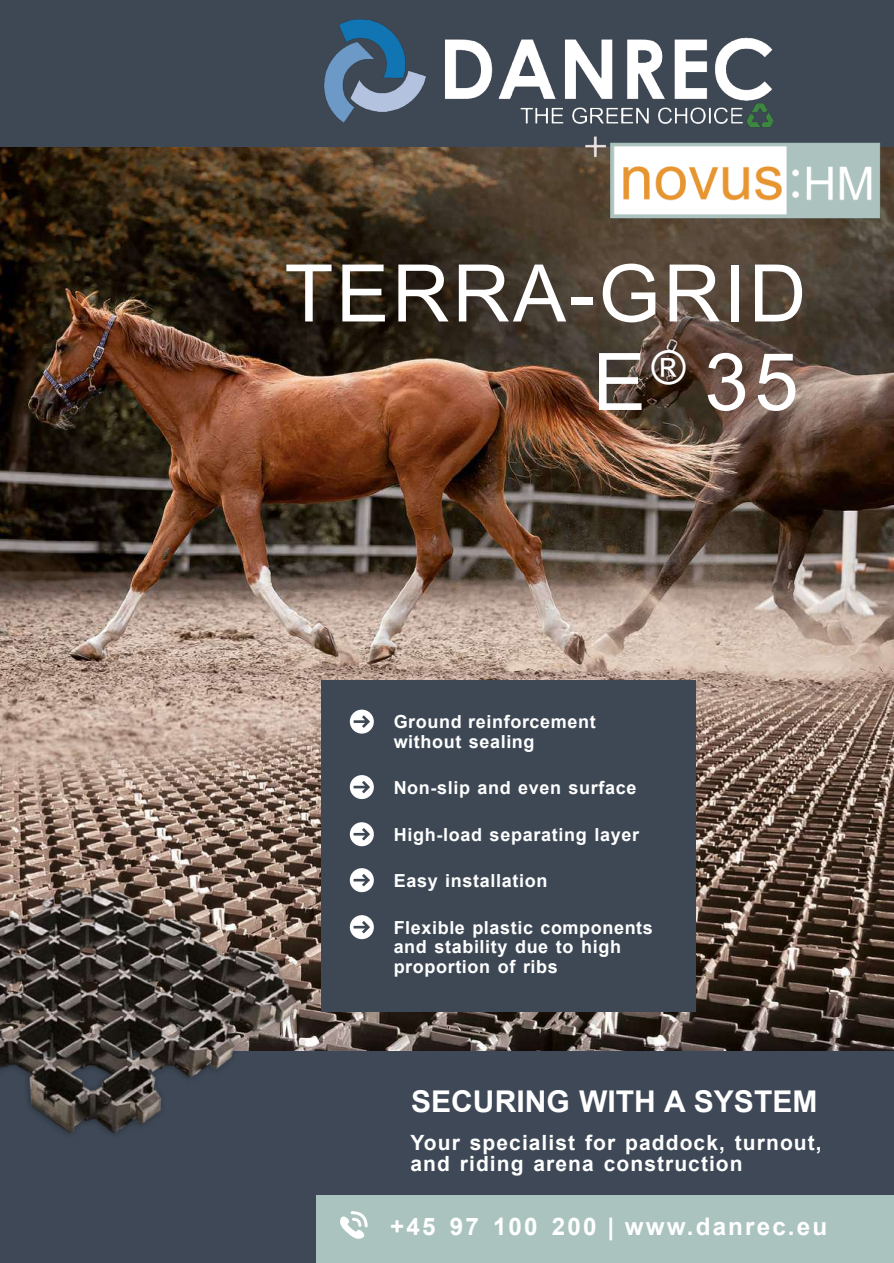
<style>
.page{position:relative;width:894px;height:1263px;background:#fff}
.page>*{position:absolute;margin:0;border:0;box-sizing:border-box;transform-origin:0 0}
.t1{font:79.5px/88.5px "Arial";letter-spacing:.035em;color:#fff;text-align:right}
.t2{font:700 30px "Arial";color:#fff}
.t3{font:700 24.15px "Arial";letter-spacing:.09em;color:#fff}
.t4{font:700 21px/21px "Arial";letter-spacing:.05em;color:#fff}
.t5{font:700 18px/19.5px "Arial";letter-spacing:.035em;color:#fff}
</style>
<div class="page">
<img style="left:0;top:147px;width:893px;height:904px">
<div style="left:0;top:1051px;width:893px;height:212px;background:#3e4856"></div>
<div style="left:316px;top:1195px;width:577px;height:68px;background:#aac3be"></div>
<div style="left:0;top:0;width:893px;height:147px;background:#3e4855"></div>
<img style="left:305px;top:19px;width:588px;height:215px">
<div style="left:321px;top:680px;width:374px;height:332px;background:#3e4855"></div>
<svg style="left:350px;top:710px;width:24px;height:24px"></svg>
<svg style="left:350px;top:775px;width:24px;height:24px"></svg>
<svg style="left:350px;top:822px;width:24px;height:24px"></svg>
<svg style="left:350px;top:868px;width:24px;height:24px"></svg>
<svg style="left:350px;top:915px;width:24px;height:24px"></svg>
<img style="left:0;top:881px;width:303px;height:253px">
<svg style="left:340px;top:1211px;width:27px;height:28px"></svg>
<h1 class="t1" style="left:284px;top:257px;width:523px">TERRA-GRID<br>E<sup>®</sup> 35</h1>
<p class="t5" style="left:393px;top:714px;width:204px">Ground reinforcement without sealing</p>
<p class="t5" style="left:393px;top:780px;width:244px">Non-slip and even surface</p>
<p class="t5" style="left:393px;top:826px;width:247px">High-load separating layer</p>
<p class="t5" style="left:393px;top:873px;width:155px">Easy installation</p>
<p class="t5" style="left:393px;top:919px;width:261px">Flexible plastic components and stability due to high proportion of ribs</p>
<h2 class="t2" style="left:411px;top:1090px;width:407px">SECURING WITH A SYSTEM</h2>
<p class="t4" style="left:410px;top:1133px;width:412px">Your specialist for paddock, turnout, and riding arena construction</p>
<h3 class="t3" style="left:390px;top:1217px;width:438px">+45 97 100 200 | www.danrec.eu</h3>
</div>
